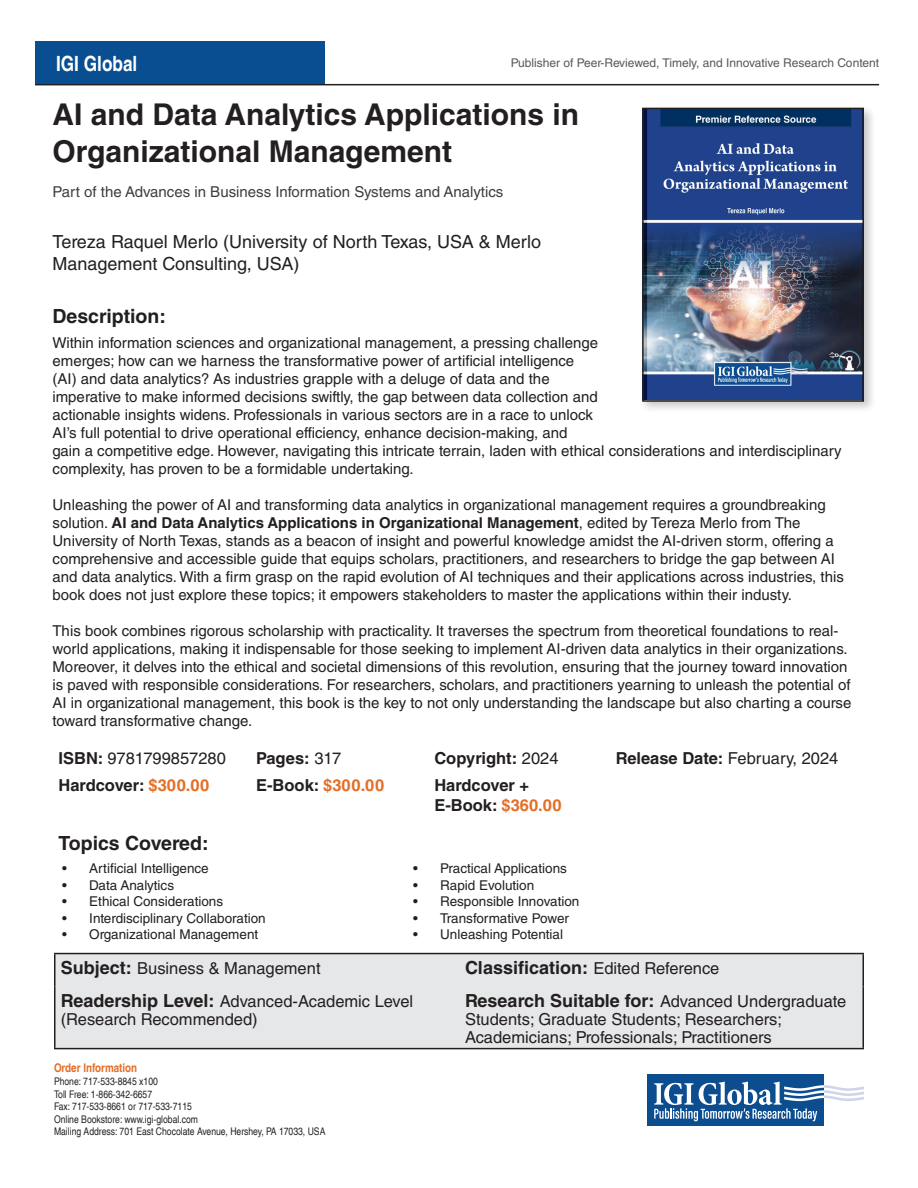
<style>
.page{position:relative;width:918px;height:1188px;background:#fff}
.page>*{position:absolute;margin:0;border:0;box-sizing:border-box;transform-origin:0 0}
.t1{font:700 30px/37.5px "Helvetica LT Std";color:#231f20}
.t2{font:700 condensed 21px "Helvetica LT";color:#fff}
.Description_2{font:700 19.5px "Helvetica LT Std";color:#231f20}
.Description_1{font:700 19.5px "Helvetica LT Std";color:#231f20}
.ISBN{font:18px/22.5px "Helvetica LT Std";color:#231f20}
.Description_2-2{font:700 18px "Helvetica LT Std";color:#231f20}
.Description_2-3{font:16.5px/18px "Helvetica LT Std";color:#231f20}
.Description_2-4{font:700 16.5px/19.8px "Helvetica LT Std";color:#231f20}
.Description_1-2{font:16.5px "Helvetica LT Std";color:#231f20}
.Description_1-3{font:700 16.5px "Helvetica LT Std";color:#231f20}
.Description_2-5{font:15px/18px "Helvetica LT Std";color:#231f20}
.ISBN-2{font:15px "Helvetica LT Std";color:#3e3e3f}
.t3{font:13.5px "Helvetica LT Std";color:#231f20}
.t4{font:12px "Helvetica LT Std";color:#57585a}
.t5{font:700 condensed 12px "Helvetica LT";color:#e46e25}
.t6{font:condensed 10.5px/12.6px "Helvetica LT";color:#231f20}
.s1{font-weight:700}
.s2{font-weight:400}
.s3{color:#e46e25}
.s4{font-weight:700;font-size:18px}
.s5{font-weight:400;font-size:16.5px}
</style>
<div class="page">
<div style="left:35px;top:41px;width:290px;height:44px;background:#094e91"></div>
<svg style="left:647px;top:1125px;width:177px;height:1px"></svg>
<div style="left:647px;top:1074px;width:177px;height:51px;background:#0c4d90"></div>
<svg style="left:654px;top:1082px;width:210px;height:39px"></svg>
<hr style="left:35px;top:84px;width:844px;height:1px;background:#231f20">
<div style="left:639px;top:105px;width:237px;height:309px;background:#231f20;opacity:.25"></div>
<img style="left:645px;top:111px;width:216px;height:288px">
<div style="left:642px;top:108px;width:222px;height:294px;border:2px solid #231f20"></div>
<div style="left:56px;top:954px;width:806px;height:94px;background:#e6e7e9"></div>
<hr style="left:54px;top:953px;width:405px;height:1px;background:#231f20">
<hr style="left:54px;top:954px;width:2px;height:33px;background:#231f20">
<hr style="left:459px;top:953px;width:405px;height:1px;background:#231f20">
<hr style="left:862px;top:954px;width:2px;height:33px;background:#231f20">
<hr style="left:54px;top:987px;width:2px;height:61px;background:#231f20">
<hr style="left:862px;top:987px;width:2px;height:61px;background:#231f20">
<hr style="left:54px;top:1048px;width:405px;height:1px;background:#231f20">
<hr style="left:459px;top:1048px;width:405px;height:1px;background:#231f20">
<p class="t2" style="left:56px;top:50px;width:83px">IGI Global</p>
<p class="t4" style="left:511px;top:56px;width:370px">Publisher of Peer-Reviewed, Timely, and Innovative Research Content</p>
<p class="t1" style="left:52px;top:95px;width:528px">AI and Data Analytics Applications in<br>Organizational Management</p>
<p class="ISBN-2" style="left:52px;top:183px;width:452px">Part of the Advances in Business Information Systems and Analytics</p>
<p class="ISBN" style="left:52px;top:230px;width:490px">Tereza Raquel Merlo (University of North Texas, USA &amp; Merlo<br>Management Consulting, USA)</p>
<p class="Description_1" style="left:52px;top:305px;width:115px">Description:</p>
<p class="Description_2-5" style="left:52px;top:334px;width:791px">Within information sciences and organizational management, a pressing challenge<br>emerges; how can we harness the transformative power of artificial intelligence<br>(AI) and data analytics? As industries grapple with a deluge of data and the<br>imperative to make informed decisions swiftly, the gap between data collection and<br>actionable insights widens. Professionals in various sectors are in a race to unlock<br>AI’s full potential to drive operational efficiency, enhance decision-making, and<br>gain a competitive edge. However, navigating this intricate terrain, laden with ethical considerations and interdisciplinary complexity, has proven to be a formidable undertaking.</p>
<p class="Description_2-5" style="left:52px;top:496px;width:793px">Unleashing the power of AI and transforming data analytics in organizational management requires a groundbreaking solution. <span class="s1">AI and Data Analytics Applications in Organizational Management</span>, edited by Tereza Merlo from The University of North Texas, stands as a beacon of insight and powerful knowledge amidst the AI-driven storm, offering a comprehensive and accessible guide that equips scholars, practitioners, and researchers to bridge the gap between AI and data analytics. With a firm grasp on the rapid evolution of AI techniques and their applications across industries, this book does not just explore these topics; it empowers stakeholders to master the applications within their industy.</p>
<p class="Description_2-5" style="left:52px;top:622px;width:801px">This book combines rigorous scholarship with practicality. It traverses the spectrum from theoretical foundations to real&shy;world applications, making it indispensable for those seeking to implement AI-driven data analytics in their organizations.<br>Moreover, it delves into the ethical and societal dimensions of this revolution, ensuring that the journey toward innovation is paved with responsible considerations. For researchers, scholars, and practitioners yearning to unleash the potential of AI in organizational management, this book is the key to not only understanding the landscape but also charting a course toward transformative change.</p>
<p class="Description_2-3" style="left:58px;top:749px;width:169px"><span class="s1">ISBN:</span> 9781799857280</p>
<p class="Description_1-3" style="left:256px;top:748px;width:87px">Pages: <span class="s2">317</span></p>
<p class="Description_1-3" style="left:434px;top:748px;width:126px">Copyright: <span class="s2">2024</span></p>
<p class="Description_1-2" style="left:616px;top:748px;width:224px"><span class="s1">Release Date:</span> February, 2024</p>
<p class="Description_2-4" style="left:58px;top:775px;width:152px">Hardcover: <span class="s3">$300.00</span></p>
<p class="Description_2-4" style="left:256px;top:775px;width:130px">E-Book: <span class="s3">$300.00</span></p>
<p class="Description_2-4" style="left:434px;top:775px;width:129px">Hardcover +<br>E-Book: <span class="s3">$360.00</span></p>
<p class="Description_2" style="left:58px;top:831px;width:152px">Topics Covered:</p>
<p class="t3" style="left:62px;top:861px;width:148px">• Artificial Intelligence</p>
<p class="t3" style="left:62px;top:877px;width:113px">• Data Analytics</p>
<p class="t3" style="left:62px;top:894px;width:162px">• Ethical Considerations</p>
<p class="t3" style="left:62px;top:910px;width:205px">• Interdisciplinary Collaboration</p>
<p class="t3" style="left:62px;top:927px;width:198px">• Organizational Management</p>
<p class="t3" style="left:413px;top:861px;width:155px">• Practical Applications</p>
<p class="t3" style="left:413px;top:877px;width:123px">• Rapid Evolution</p>
<p class="t3" style="left:413px;top:894px;width:168px">• Responsible Innovation</p>
<p class="t3" style="left:413px;top:910px;width:157px">• Transformative Power</p>
<p class="t3" style="left:413px;top:927px;width:151px">• Unleashing Potential</p>
<p class="Description_2-3" style="left:61px;top:959px;width:261px"><span class="s4">Subject:</span> Business &amp; Management</p>
<p class="Description_2-2" style="left:465px;top:956px;width:256px">Classification: <span class="s5">Edited Reference</span></p>
<p class="Description_2-3" style="left:61px;top:992px;width:354px"><span class="s4">Readership Level:</span> Advanced-Academic Level (Research Recommended)</p>
<p class="Description_2-3" style="left:465px;top:992px;width:383px"><span class="s4">Research Suitable for:</span> Advanced Undergraduate<br>Students; Graduate Students; Researchers;<br>Academicians; Professionals; Practitioners</p>
<p class="t5" style="left:54px;top:1061px;width:85px">Order Information</p>
<p class="t6" style="left:54px;top:1075px;width:273px">Phone: 717-533-8845 x100<br>Toll Free: 1-866-342-6657<br>Fax: 717-533-8661 or 717-533-7115<br>Online Bookstore: www.igi-global.com<br>Mailing Address: 701 East Chocolate Avenue, Hershey, PA 17033, USA</p>
</div>
